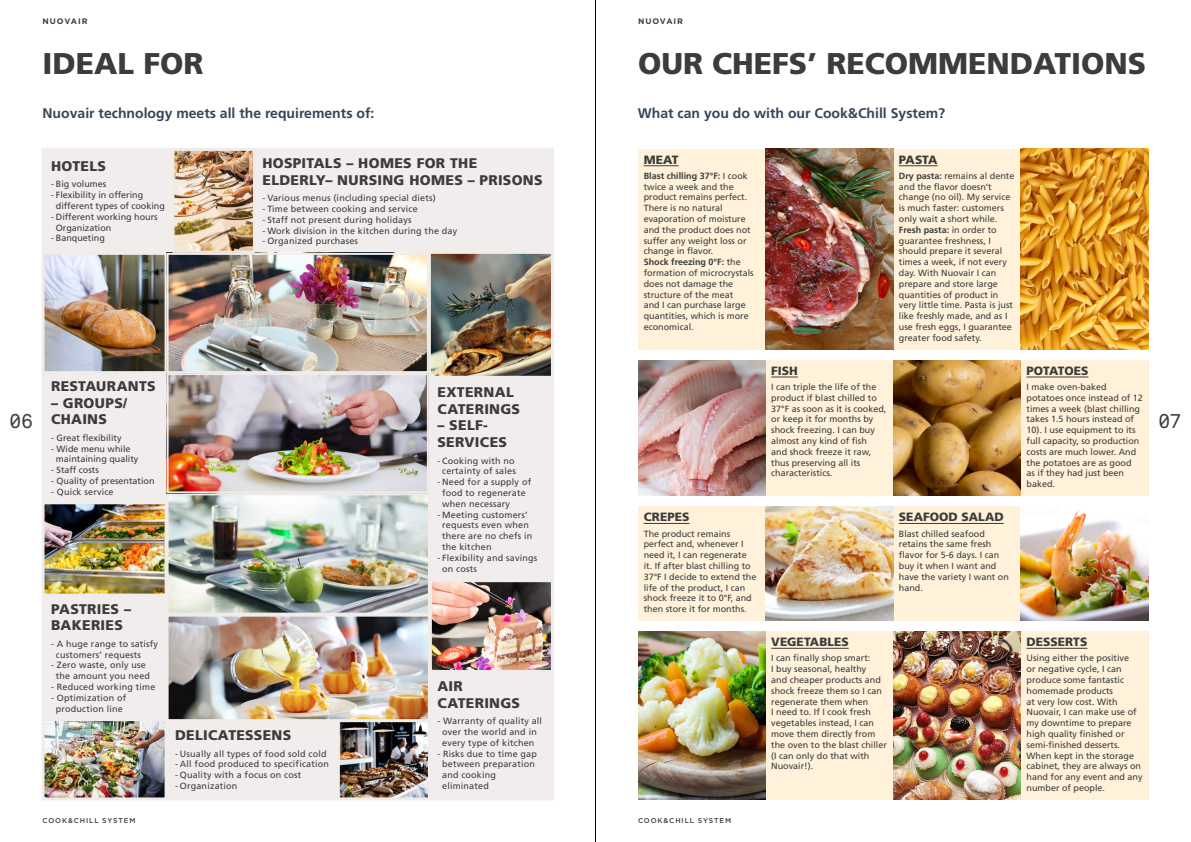
<style>
.page{position:relative;width:1191px;height:842px;background:#fff}
.page>*{position:absolute;margin:0;border:0;box-sizing:border-box;transform-origin:0 0}
.t1{font:900 30px "Frutiger LT Std";color:#3c3c3b}
.t2{font:20px "Akkurat Mono";color:#3c3c3b}
.t3{font:900 14px/16.8px "Frutiger LT Std";letter-spacing:.02em;color:#3c3c3b}
.t4{font:700 14px "Frutiger LT Std";color:#36445b}
.t5{font:900 12px "Frutiger LT Std";color:#3c3c3b}
.t6{font:9px/10.8px "Frutiger LT Std";color:#3c3c3b}
.t7{font:9px/10.8px "Frutiger LT Std";letter-spacing:.02em;color:#3c3c3b}
.t8{font:700 8px "Gotham Pro";letter-spacing:.12em;color:#3c3c3b}
.t9{font:500 7px "Gotham Pro";letter-spacing:.125em;color:#3c3c3b}
.s1{font-weight:700}
</style>
<div class="page">
<div style="left:42px;top:148px;width:512px;height:652px;background:#f0ecea"></div>
<div style="left:893px;top:149px;width:127px;height:200px;background:#fff0d6"></div>
<div style="left:638px;top:149px;width:127px;height:200px;background:#fff0d6"></div>
<div style="left:638px;top:507px;width:127px;height:114px;background:#fff0d6"></div>
<div style="left:765px;top:631px;width:128px;height:168px;background:#fff0d6"></div>
<div style="left:1020px;top:631px;width:128px;height:168px;background:#fff0d6"></div>
<div style="left:893px;top:507px;width:127px;height:114px;background:#fff0d6"></div>
<div style="left:765px;top:360px;width:128px;height:136px;background:#fff0d6"></div>
<div style="left:1020px;top:360px;width:128px;height:136px;background:#fff0d6"></div>
<img style="left:46px;top:256px;width:380px;height:114px">
<div style="left:167px;top:253px;width:262px;height:120px;border:2px solid #f0ecea"></div>
<img style="left:638px;top:360px;width:127px;height:136px">
<img style="left:638px;top:631px;width:127px;height:168px">
<img style="left:893px;top:631px;width:127px;height:168px">
<img style="left:765px;top:507px;width:128px;height:114px">
<img style="left:765px;top:149px;width:128px;height:200px">
<img style="left:893px;top:360px;width:127px;height:136px">
<img style="left:170px;top:376px;width:257px;height:236px">
<div style="left:167px;top:493px;width:263px;height:122px;border:2px solid #f0ecea"></div>
<img style="left:1020px;top:510px;width:128px;height:111px">
<img style="left:433px;top:583px;width:117px;height:86px">
<div style="left:430px;top:580px;width:123px;height:92px;border:2px solid #f0ecea"></div>
<div style="left:167px;top:373px;width:262px;height:120px;border:2px solid #f0ecea"></div>
<img style="left:46px;top:505px;width:118px;height:88px">
<div style="left:43px;top:502px;width:124px;height:94px;border:2px solid #f0ecea"></div>
<img style="left:46px;top:722px;width:118px;height:74px">
<div style="left:43px;top:719px;width:124px;height:80px;border:2px solid #f0ecea"></div>
<img style="left:341px;top:723px;width:86px;height:73px">
<div style="left:338px;top:720px;width:92px;height:79px;border:2px solid #f0ecea"></div>
<img style="left:175px;top:152px;width:77px;height:98px">
<div style="left:172px;top:149px;width:83px;height:104px;border:2px solid #f0ecea"></div>
<div style="left:43px;top:253px;width:124px;height:120px;border:2px solid #f0ecea"></div>
<img style="left:432px;top:255px;width:118px;height:120px">
<div style="left:429px;top:252px;width:124px;height:126px;border:2px solid #f0ecea"></div>
<img style="left:170px;top:618px;width:257px;height:100px">
<div style="left:167px;top:615px;width:263px;height:106px;border:2px solid #f0ecea"></div>
<img style="left:1020px;top:149px;width:128px;height:200px">
<hr style="left:771px;top:648px;width:77px;height:1px;background:#3c3c3b">
<hr style="left:1026px;top:648px;width:61px;height:1px;background:#3c3c3b">
<hr style="left:643px;top:523px;width:46px;height:1px;background:#3c3c3b">
<hr style="left:899px;top:523px;width:104px;height:1px;background:#3c3c3b">
<svg style="left:771px;top:377px;width:27px;height:1px"></svg>
<hr style="left:1026px;top:377px;width:62px;height:1px;background:#3c3c3b">
<hr style="left:643px;top:165px;width:35px;height:1px;background:#3c3c3b">
<hr style="left:899px;top:165px;width:38px;height:1px;background:#3c3c3b">
<hr style="left:595px;top:0;width:1px;height:842px;background:#000">
<p class="t8" style="left:43px;top:17px;width:46px">NUOVAIR</p>
<p class="t8" style="left:638px;top:17px;width:46px">NUOVAIR</p>
<h1 class="t1" style="left:43px;top:45px;width:162px">IDEAL FOR</h1>
<h1 class="t1" style="left:638px;top:45px;width:510px">OUR CHEFS’ RECOMMENDATIONS</h1>
<h3 class="t4" style="left:43px;top:105px;width:333px">Nuovair technology meets all the requirements of:</h3>
<h3 class="t4" style="left:638px;top:105px;width:309px">What can you do with our Cook&amp;Chill System?</h3>
<h3 class="t3" style="left:51px;top:158px;width:57px">HOTELS</h3>
<p class="t6" style="left:51px;top:179px;width:57px">- Big volumes</p>
<p class="t6" style="left:56px;top:190px;width:111px;text-indent:-5px">- Flexibility in offering different types of cooking</p>
<p class="t6" style="left:56px;top:211px;width:103px;text-indent:-5px">- Different working hours<br>Organization</p>
<p class="t6" style="left:51px;top:233px;width:55px">- Banqueting</p>
<h3 class="t3" style="left:262px;top:155px;width:282px">HOSPITALS – HOMES FOR THE<br>ELDERLY– NURSING HOMES – PRISONS</h3>
<p class="t7" style="left:262px;top:193px;width:175px">- Various menus (including special diets)</p>
<p class="t7" style="left:262px;top:203px;width:157px">- Time between cooking and service</p>
<p class="t7" style="left:262px;top:214px;width:150px">- Staff not present during holidays</p>
<p class="t7" style="left:262px;top:225px;width:196px">- Work division in the kitchen during the day</p>
<p class="t7" style="left:262px;top:236px;width:97px">- Organized purchases</p>
<h3 class="t5" style="left:643px;top:152px;width:36px">MEAT</h3>
<h3 class="t5" style="left:899px;top:152px;width:40px">PASTA</h3>
<p class="t6" style="left:643px;top:170px;width:112px"><span class="s1">Blast chilling 37°F:</span> I cook twice a week and the product remains perfect.<br>There is no natural evaporation of moisture and the product does not suffer any weight loss or change in flavor.<br><span class="s1">Shock freezing 0°F:</span> the formation of microcrystals does not damage the structure of the meat<br>and I can purchase large quantities, which is more economical.</p>
<p class="t6" style="left:899px;top:170px;width:117px"><span class="s1">Dry pasta:</span> remains al dente and the flavor doesn’t change (no oil). My service is much faster: customers only wait a short while.<br><span class="s1">Fresh pasta:</span> in order to guarantee freshness, I should prepare it several times a week, if not every day. With Nuovair I can prepare and store large quantities of product in very little time. Pasta is just like freshly made, and as I use fresh eggs, I guarantee greater food safety.</p>
<h3 class="t5" style="left:771px;top:363px;width:28px">FISH</h3>
<h3 class="t5" style="left:1026px;top:363px;width:63px">POTATOES</h3>
<p class="t6" style="left:771px;top:382px;width:117px">I can triple the life of the product if blast chilled to<br>37°F as soon as it is cooked, or keep it for months by shock freezing. I can buy almost any kind of fish<br>and shock freeze it raw, thus preserving all its characteristics.</p>
<p class="t6" style="left:1026px;top:382px;width:118px">I make oven-baked potatoes once instead of 12 times a week (blast chilling takes 1.5 hours instead of<br>10). I use equipment to its full capacity, so production costs are much lower. And the potatoes are as good<br>as if they had just been baked.</p>
<h3 class="t3" style="left:51px;top:377px;width:106px">RESTAURANTS</h3>
<h3 class="t3" style="left:51px;top:394px;width:78px">– GROUPS/<br>CHAINS</h3>
<p class="t6" style="left:51px;top:432px;width:72px">- Great flexibility</p>
<p class="t6" style="left:56px;top:443px;width:84px;text-indent:-5px">- Wide menu while maintaining quality</p>
<p class="t6" style="left:51px;top:465px;width:49px">- Staff costs</p>
<p class="t6" style="left:51px;top:475px;width:105px">- Quality of presentation</p>
<p class="t7" style="left:51px;top:486px;width:64px">- Quick service</p>
<h3 class="t3" style="left:437px;top:383px;width:84px">EXTERNAL<br>CATERINGS</h3>
<h3 class="t3" style="left:437px;top:417px;width:71px">– SELF-<br>SERVICES</h3>
<p class="t7" style="left:437px;top:455px;width:80px;text-align:center">- Cooking with no certainty of sales</p>
<p class="t7" style="left:442px;top:477px;width:90px;text-indent:-5px">- Need for a supply of food to regenerate when necessary</p>
<p class="t7" style="left:442px;top:509px;width:92px;text-indent:-5px">- Meeting customers’ requests even when there are no chefs in the kitchen</p>
<p class="t7" style="left:442px;top:552px;width:96px;text-indent:-5px">- Flexibility and savings on costs</p>
<h2 class="t2" style="left:9px;top:409px;width:25px">06</h2>
<h2 class="t2" style="left:1158px;top:409px;width:25px">07</h2>
<h3 class="t5" style="left:643px;top:510px;width:47px">CREPES</h3>
<h3 class="t5" style="left:899px;top:510px;width:106px">SEAFOOD SALAD</h3>
<p class="t6" style="left:643px;top:528px;width:114px">The product remains perfect and, whenever I need it, I can regenerate it. If after blast chilling to<br>37°F I decide to extend the life of the product, I can shock freeze it to 0°F, and then store it for months.</p>
<p class="t6" style="left:899px;top:528px;width:112px">Blast chilled seafood retains the same fresh flavor for 5-6 days. I can buy it when I want and have the variety I want on hand.</p>
<h3 class="t3" style="left:51px;top:600px;width:81px">PASTRIES –<br>BAKERIES</h3>
<p class="t7" style="left:56px;top:638px;width:104px;text-indent:-5px">- A huge range to satisfy customers’ requests</p>
<p class="t7" style="left:51px;top:660px;width:101px;text-align:center">- Zero waste, only use the amount you need</p>
<p class="t7" style="left:51px;top:681px;width:106px">- Reduced working time</p>
<p class="t7" style="left:51px;top:692px;width:77px;text-align:center">- Optimization of production line</p>
<h3 class="t5" style="left:771px;top:635px;width:79px">VEGETABLES</h3>
<h3 class="t5" style="left:1026px;top:635px;width:62px">DESSERTS</h3>
<p class="t6" style="left:771px;top:653px;width:117px">I can finally shop smart:<br>I buy seasonal, healthy<br>and cheaper products and shock freeze them so I can regenerate them when<br>I need to. If I cook fresh vegetables instead, I can move them directly from the oven to the blast chiller (I can only do that with<br>Nuovair!).</p>
<p class="t6" style="left:1026px;top:653px;width:118px">Using either the positive<br>or negative cycle, I can produce some fantastic homemade products<br>at very low cost. With<br>Nuovair, I can make use of my downtime to prepare high quality finished or semi-finished desserts.<br>When kept in the storage cabinet, they are always on hand for any event and any number of people.</p>
<h3 class="t3" style="left:437px;top:678px;width:84px">AIR<br>CATERINGS</h3>
<p class="t7" style="left:437px;top:716px;width:106px;text-align:center">- Warranty of quality all over the world and in every type of kitchen</p>
<p class="t7" style="left:442px;top:748px;width:96px;text-indent:-5px">- Risks due to time gap between preparation and cooking eliminated</p>
<h3 class="t3" style="left:175px;top:727px;width:118px">DELICATESSENS</h3>
<p class="t7" style="left:175px;top:748px;width:153px">- Usually all types of food sold cold</p>
<p class="t7" style="left:175px;top:759px;width:155px">- All food produced to specification</p>
<p class="t7" style="left:175px;top:770px;width:128px">- Quality with a focus on cost</p>
<p class="t7" style="left:175px;top:780px;width:64px">- Organization</p>
<p class="t9" style="left:43px;top:816px;width:95px">COOK&amp;CHILL SYSTEM</p>
<p class="t9" style="left:638px;top:816px;width:95px">COOK&amp;CHILL SYSTEM</p>
</div>
